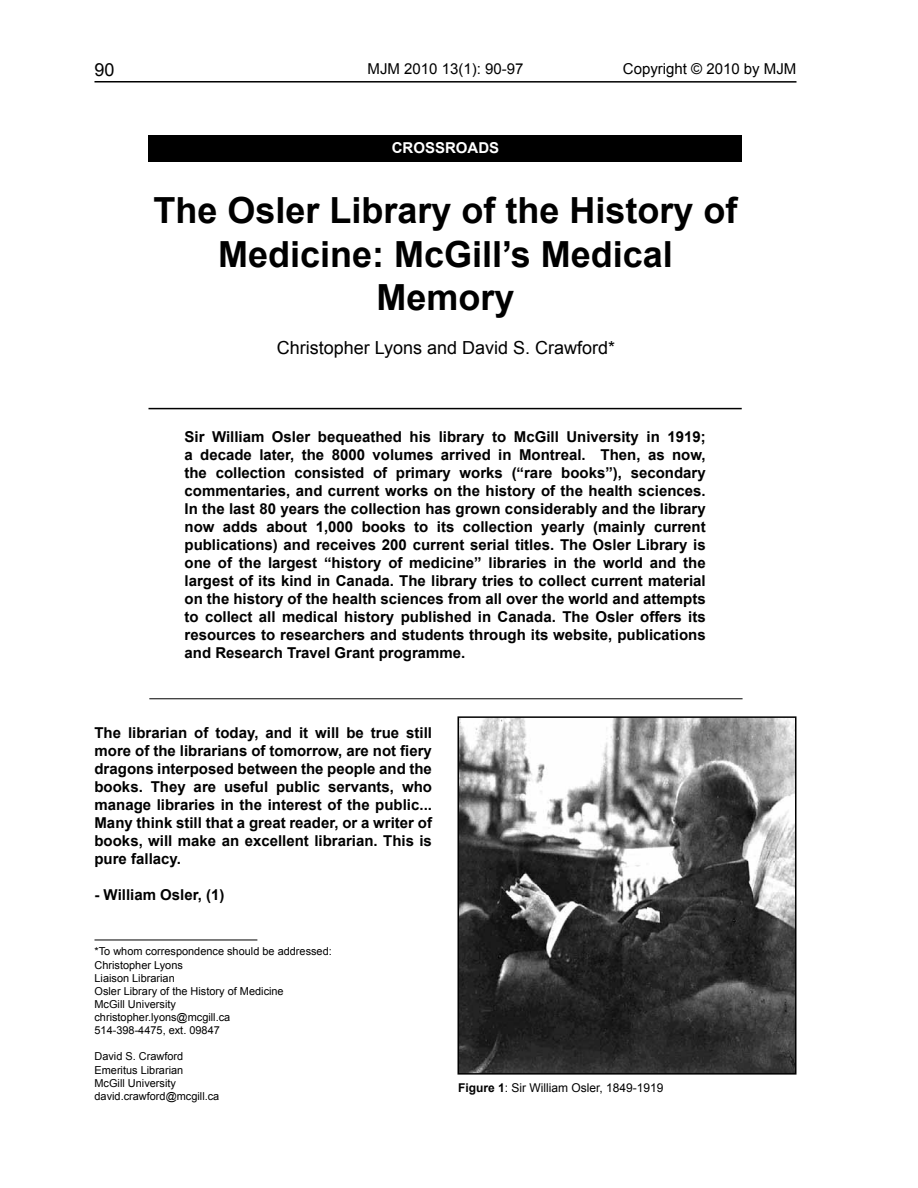
<style>
.page{position:relative;width:918px;height:1188px;background:#fff}
.page>*{position:absolute;margin:0;border:0;box-sizing:border-box;transform-origin:0 0}
.t1{font:700 36px/43.2px "Arial";color:#000;text-align:center}
.t2{font:18px "Arial";color:#000}
.t3{font:700 15px/18px "Arial";color:#000;text-align:justify}
.t4{font:15px "Arial";color:#000}
.t5{font:700 15px "Arial";color:#fff}
.t6{font:12.15px "Arial";color:#000}
.t7{font:10.95px/13.2px "Arial";color:#000}
.s1{font-weight:700}
</style>
<div class="page">
<div style="left:148px;top:135px;width:594px;height:27px;background:#000"></div>
<hr style="left:95px;top:81px;width:702px;height:2px;background:#000">
<hr style="left:149px;top:408px;width:593px;height:1px;background:#000">
<hr style="left:149px;top:698px;width:594px;height:1px;background:#000">
<hr style="left:94px;top:940px;width:163px;height:1px;background:#000">
<img style="left:461px;top:719px;width:332px;height:353px">
<div style="left:458px;top:716px;width:338px;height:359px;border:2px solid #000"></div>
<p class="t2" style="left:95px;top:60px;width:22px">90</p>
<p class="t4" style="left:368px;top:60px;width:157px">MJM 2010 13(1): 90-97</p>
<p class="t4" style="left:623px;top:60px;width:175px">Copyright © 2010 by MJM</p>
<p class="t5" style="left:392px;top:140px;width:109px">CROSSROAdS</p>
<h1 class="t1" style="left:153px;top:189px;width:586px">The Osler Library of the History of<br>Medicine: Mcgill’s Medical<br>Memory</h1>
<p class="t2" style="left:277px;top:338px;width:340px">Christopher Lyons and David S. Crawford*</p>
<p class="t3" style="left:185px;top:428px;width:523px">Sir william Osler bequeathed his library to Mcgill University in 1919; a decade later, the 8000 volumes arrived in Montreal. Then, as now, the collection consisted of primary works (“rare books”), secondary commentaries, and current works on the history of the health sciences.<br>In the last 80 years the collection has grown considerably and the library now adds about 1,000 books to its collection yearly (mainly current publications) and receives 200 current serial titles. The Osler Library is one of the largest “history of medicine” libraries in the world and the largest of its kind in Canada. The library tries to collect current material on the history of the health sciences from all over the world and attempts to collect all medical history published in Canada. The Osler offers its resources to researchers and students through its website, publications and Research Travel grant programme.</p>
<p class="t3" style="left:94px;top:724px;width:339px">The librarian of today, and it will be true still more of the librarians of tomorrow, are not fiery dragons interposed between the people and the books. They are useful public servants, who manage libraries in the interest of the public...<br>Many think still that a great reader, or a writer of books, will make an excellent librarian. This is pure fallacy.</p>
<p class="t3" style="left:94px;top:886px;width:131px">- william Osler, (1)</p>
<p class="t7" style="left:95px;top:945px;width:239px">*To whom correspondence should be addressed:<br>Christopher Lyons<br>Liaison Librarian<br>Osler Library of the History of Medicine<br>McGill University<br>christopher.lyons@mcgill.ca<br>514-398-4475, ext. 09847</p>
<p class="t7" style="left:95px;top:1050px;width:126px">David S. Crawford<br>Emeritus Librarian<br>McGill University david.crawford@mcgill.ca</p>
<p class="t6" style="left:458px;top:1081px;width:207px"><span class="s1">figure 1</span>: Sir William Osler, 1849-1919</p>
</div>
